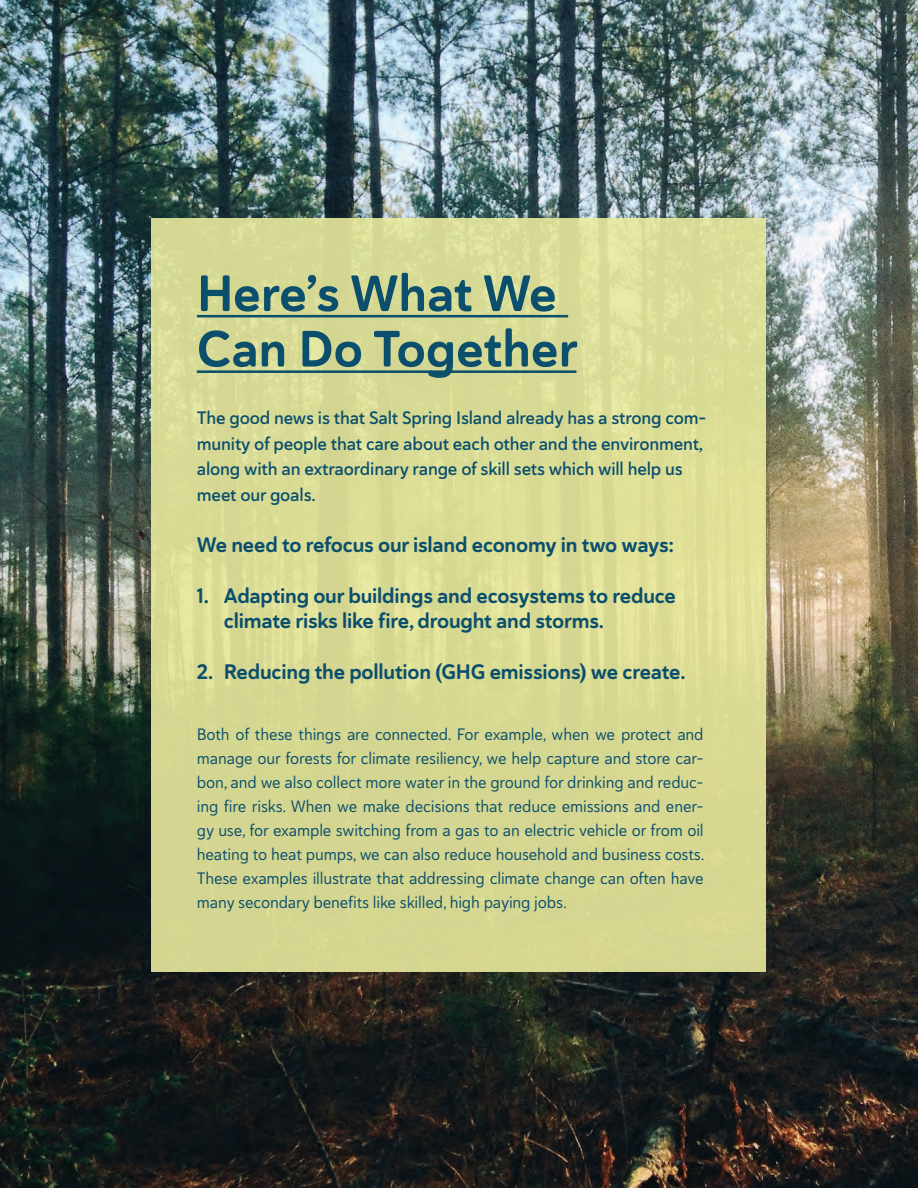
<style>
.page{position:relative;width:918px;height:1188px;background:#fff}
.page>*{position:absolute;margin:0;border:0;box-sizing:border-box;transform-origin:0 0}
.t1{font:51px/55.5px "Haboro Soft Nor Bol";color:#0b4f6d}
.t2{font:21px/25.5px "Haboro Soft Nor Bol";letter-spacing:-.01em;color:#0b4f6d}
.t3{font:18px/25.5px "Haboro Soft Nor Dem";letter-spacing:-.01em;color:#0b4f6d}
.t4{font:16.5px/24px "Haboro Soft Nor Reg";letter-spacing:-.01em;color:#0b4f6d;text-align:justify}
</style>
<div class="page">
<img style="left:0;top:0;width:918px;height:1188px">
<svg style="left:152px;top:218px;width:614px;height:754px;background:#d8da94"></svg>
<hr style="left:197px;top:315px;width:371px;height:2px;background:#0b4f6d">
<hr style="left:197px;top:370px;width:379px;height:3px;background:#0b4f6d">
<p class="t1" style="left:197px;top:266px;width:382px">Here’s What We<br>Can Do Together</p>
<p class="t3" style="left:197px;top:405px;width:511px">The good news is that Salt Spring Island already has a strong com&shy;munity of people that care about each other and the environment, along with an extraordinary range of skill sets which will help us meet our goals.</p>
<p class="t2" style="left:197px;top:532px;width:479px">We need to refocus our island economy in two ways:</p>
<p class="t2" style="left:224px;top:583px;width:454px;text-indent:-27px">1. Adapting our buildings and ecosystems to reduce climate risks like fire, drought and storms.</p>
<p class="t2" style="left:197px;top:659px;width:490px">2. Reducing the pollution (GHG emissions) we create.</p>
<p class="t4" style="left:197px;top:722px;width:509px">Both of these things are connected. For example, when we protect and manage our forests for climate resiliency, we help capture and store car&shy;bon, and we also collect more water in the ground for drinking and reduc&shy;ing fire risks. When we make decisions that reduce emissions and ener&shy;gy use, for example switching from a gas to an electric vehicle or from oil heating to heat pumps, we can also reduce household and business costs.<br>These examples illustrate that addressing climate change can often have many secondary benefits like skilled, high paying jobs.</p>
</div>
